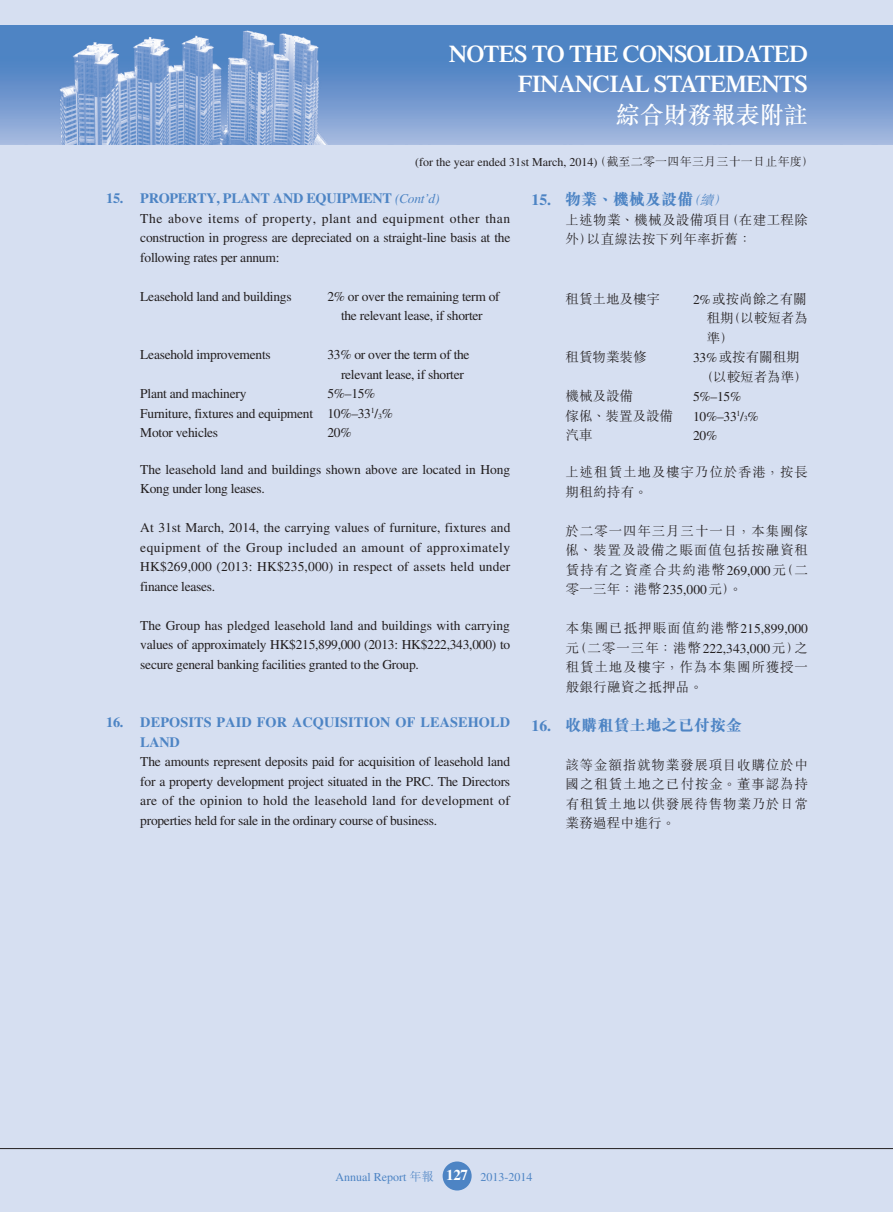
<style>
.page{position:relative;width:893px;height:1212px;background:#d6dff1}
.page>*{position:absolute;margin:0;border:0;box-sizing:border-box;transform-origin:0 0}
.t1{font:600 24px/30px "Times LT Std";letter-spacing:-.03em;color:#fff;text-align:right}
.t2{font:500 24px "M Sung HK";color:#fff}
.t3{font:800 15.75px "M Sung HK";letter-spacing:.02em;color:#4d84c4}
.t4{font:700 14.25px/19.5px "Times LT Std";letter-spacing:.01em;color:#4d84c4}
.t5{font:700 14.25px "Times LT Std";letter-spacing:-.02em;color:#4d84c4}
.t6{font:13.5px/19.5px "Times LT Std";letter-spacing:-.02em;color:#231f20;text-align:justify}
.t7{font:300 13.5px/19.5px "M Sung HK";letter-spacing:.06em;color:#231f20;text-align:justify}
.t8{font:300 13.5px/19.5px "M Sung HK";letter-spacing:.025em;color:#231f20}
.t9{font:300 13.5px/19.5px "M Sung HK";color:#231f20;text-align:center}
.t10{font:12px "Times LT Std";color:#231f20}
.t11{font:12px "Times LT Std";color:#4d84c4}
.s1{font-family:"M Sung HK";font-weight:300}
.s2{font-weight:400;font-style:italic;font-size:13.5px}
.s3{font-family:"Times LT Std";font-weight:700}
.s4{font-weight:300;font-style:italic;font-size:13.5px}
.s5{font-family:"Times LT Std";font-weight:400}
.s6{font-size:7.8px}
.s7{font-weight:700;font-size:15px;color:#fff}
</style>
<div class="page">
<img style="left:0;top:26px;width:893px;height:119px">
<div style="left:443px;top:1161px;width:29px;height:29px;background:#4d84c4;border-radius:50%"></div>
<hr style="left:0;top:1148px;width:893px;height:1px;background:#231f20">
<h1 class="t1" style="left:449px;top:39px;width:361px">NOTES TO THE CONSOLIDATED<br>FINANCIAL STATEMENTS</h1>
<h1 class="t2" style="left:616px;top:98px;width:193px">綜合財務報表附註</h1>
<p class="t10" style="left:415px;top:156px;width:400px">(for the year ended 31st March, 2014) <span class="s1">（截至二零一四年三月三十一日止年度）</span></p>
<p class="t5" style="left:106px;top:190px;width:335px">15. PROPERTY, PLANT AND EQUIPMENT <span class="s2">(Cont’d)</span></p>
<p class="t6" style="left:140px;top:208px;width:372px">The above items of property, plant and equipment other than construction in progress are depreciated on a straight-line basis at the following rates per annum:</p>
<p class="t6" style="left:140px;top:286px;width:153px">Leasehold land and buildings</p>
<p class="t6" style="left:327px;top:286px;width:174px;text-align:center">2% or over the remaining term of the relevant lease, if shorter</p>
<p class="t6" style="left:140px;top:345px;width:132px">Leasehold improvements</p>
<p class="t6" style="left:327px;top:345px;width:144px;text-align:center">33% or over the term of the relevant lease, if shorter</p>
<p class="t6" style="left:140px;top:384px;width:108px">Plant and machinery</p>
<p class="t3" style="left:531px;top:192px;width:201px"><span class="s3">15.</span> 物業、機械及設備<span class="s4">（續）</span></p>
<p class="t8" style="left:566px;top:209px;width:244px">上述物業、機械及設備項目（在建工程除外）以直線法按下列年率折舊：</p>
<p class="t9" style="left:566px;top:288px;width:96px">租賃土地及樓宇</p>
<p class="t7" style="left:707px;top:288px;width:103px;text-indent:-14px"><span class="s5">2%</span>或按尚餘之有關租期（以較短者為準）</p>
<p class="t7" style="left:566px;top:346px;width:82px">租賃物業裝修</p>
<p class="t9" style="left:693px;top:346px;width:116px"><span class="s5">33%</span>或按有關租期（以較短者為準）</p>
<p class="t7" style="left:566px;top:385px;width:69px">機械及設備</p>
<p class="t6" style="left:693px;top:387px;width:50px">5%–15%</p>
<p class="t7" style="left:566px;top:405px;width:109px">傢俬、裝置及設備</p>
<p class="t6" style="left:693px;top:406px;width:67px">10%–33<sup>1</sup>/<span class="s6">3</span>%</p>
<p class="t7" style="left:566px;top:424px;width:28px">汽車</p>
<p class="t6" style="left:693px;top:426px;width:26px">20%</p>
<p class="t7" style="left:566px;top:462px;width:244px">上述租賃土地及樓宇乃位於香港，按長期租約持有。</p>
<p class="t7" style="left:566px;top:520px;width:244px">於二零一四年三月三十一日，本集團傢俬、裝置及設備之賬面值包括按融資租賃持有之資產合共約港幣<span class="s5">269,000</span>元（二零一三年：港幣<span class="s5">235,000</span>元）。</p>
<p class="t7" style="left:566px;top:618px;width:244px">本集團已抵押賬面值約港幣<span class="s5">215,899,000</span>元（二零一三年：港幣<span class="s5">222,343,000</span>元）之租賃土地及樓宇，作為本集團所獲授一般銀行融資之抵押品。</p>
<p class="t3" style="left:531px;top:717px;width:212px"><span class="s3">16.</span> 收購租賃土地之已付按金</p>
<p class="t7" style="left:566px;top:754px;width:244px">該等金額指就物業發展項目收購位於中國之租賃土地之已付按金。董事認為持有租賃土地以供發展待售物業乃於日常業務過程中進行。</p>
<p class="t6" style="left:140px;top:384px;width:254px;text-align:left;text-indent:187px">5%–15%<br>Furniture, fixtures and equipment 10%–33<sup>1</sup>/<sub>3</sub>%<br>Motor vehicles</p>
<p class="t6" style="left:327px;top:423px;width:26px">20%</p>
<p class="t6" style="left:140px;top:460px;width:371px">The leasehold land and buildings shown above are located in Hong<br>Kong under long leases.</p>
<p class="t6" style="left:140px;top:518px;width:372px">At 31st March, 2014, the carrying values of furniture, fixtures and equipment of the Group included an amount of approximately HK$269,000 (2013: HK$235,000) in respect of assets held under finance leases.</p>
<p class="t6" style="left:140px;top:616px;width:371px">The Group has pledged leasehold land and buildings with carrying values of approximately HK$215,899,000 (2013: HK$222,343,000) to secure general banking facilities granted to the Group.</p>
<p class="t4" style="left:140px;top:713px;width:371px;text-indent:-34px">16. DEPOSITS PAID FOR ACQUISITION OF LEASEHOLD<br>LAND</p>
<p class="t6" style="left:140px;top:752px;width:371px">The amounts represent deposits paid for acquisition of leasehold land for a property development project situated in the PRC. The Directors are of the opinion to hold the leasehold land for development of properties held for sale in the ordinary course of business.</p>
<p class="t11" style="left:335px;top:1170px;width:198px">Annual Report <span class="s1">年報</span> <span class="s7">127</span> 2013-2014</p>
</div>
